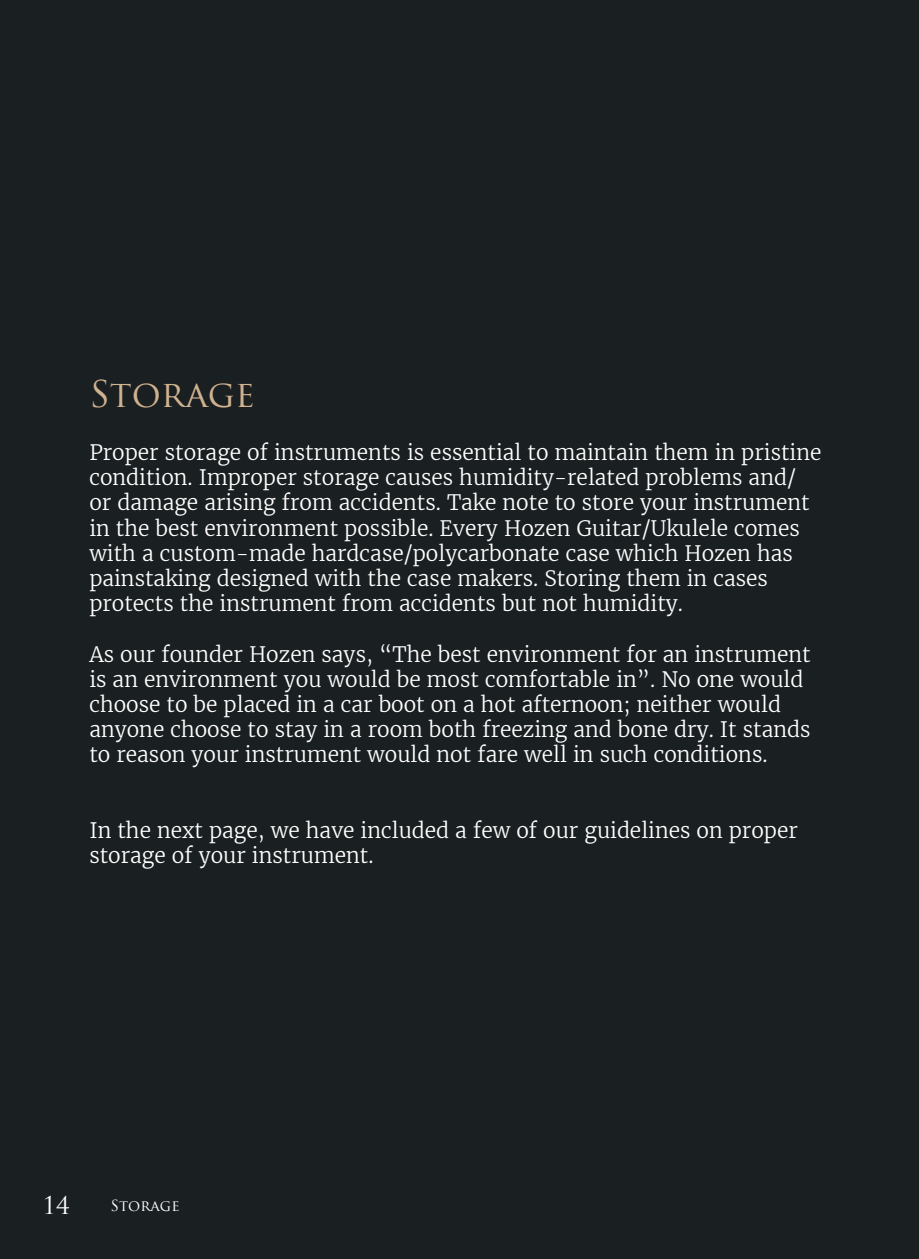
<style>
.page{position:relative;width:919px;height:1259px;background:#fff}
.page>*{position:absolute;margin:0;border:0;box-sizing:border-box;transform-origin:0 0}
.t1{font:36px "Trajan Pro";color:#cfb290}
.t2{font:24px "Trajan Pro";color:#fff}
.t3{font:300 21px/25.2px "Merriweather";color:#fff}
.t4{font:15px "Trajan Pro";color:#fff}
</style>
<div class="page">
<div style="left:0;top:0;width:918px;height:1259px;background:#1a1f21"></div>
<h1 class="t1" style="left:89px;top:371px;width:167px">STORAGE</h1>
<p class="t3" style="left:89px;top:440px;width:733px">Proper storage of instruments is essential to maintain them in pristine condition. Improper storage causes humidity-related problems and/ or damage arising from accidents. Take note to store your instrument in the best environment possible. Every Hozen Guitar/Ukulele comes with a custom-made hardcase/polycarbonate case which Hozen has painstaking designed with the case makers. Storing them in cases protects the instrument from accidents but not humidity.</p>
<p class="t3" style="left:89px;top:641px;width:722px">As our founder Hozen says, “The best environment for an instrument is an environment you would be most comfortable in”. No one would choose to be placed in a car boot on a hot afternoon; neither would anyone choose to stay in a room both freezing and bone dry. It stands to reason your instrument would not fare well in such conditions.</p>
<p class="t3" style="left:89px;top:818px;width:710px">In the next page, we have included a few of our guidelines on proper storage of your instrument.</p>
<p class="t2" style="left:43px;top:1190px;width:29px">14</p>
<p class="t4" style="left:111px;top:1195px;width:70px">STORAGE</p>
</div>
